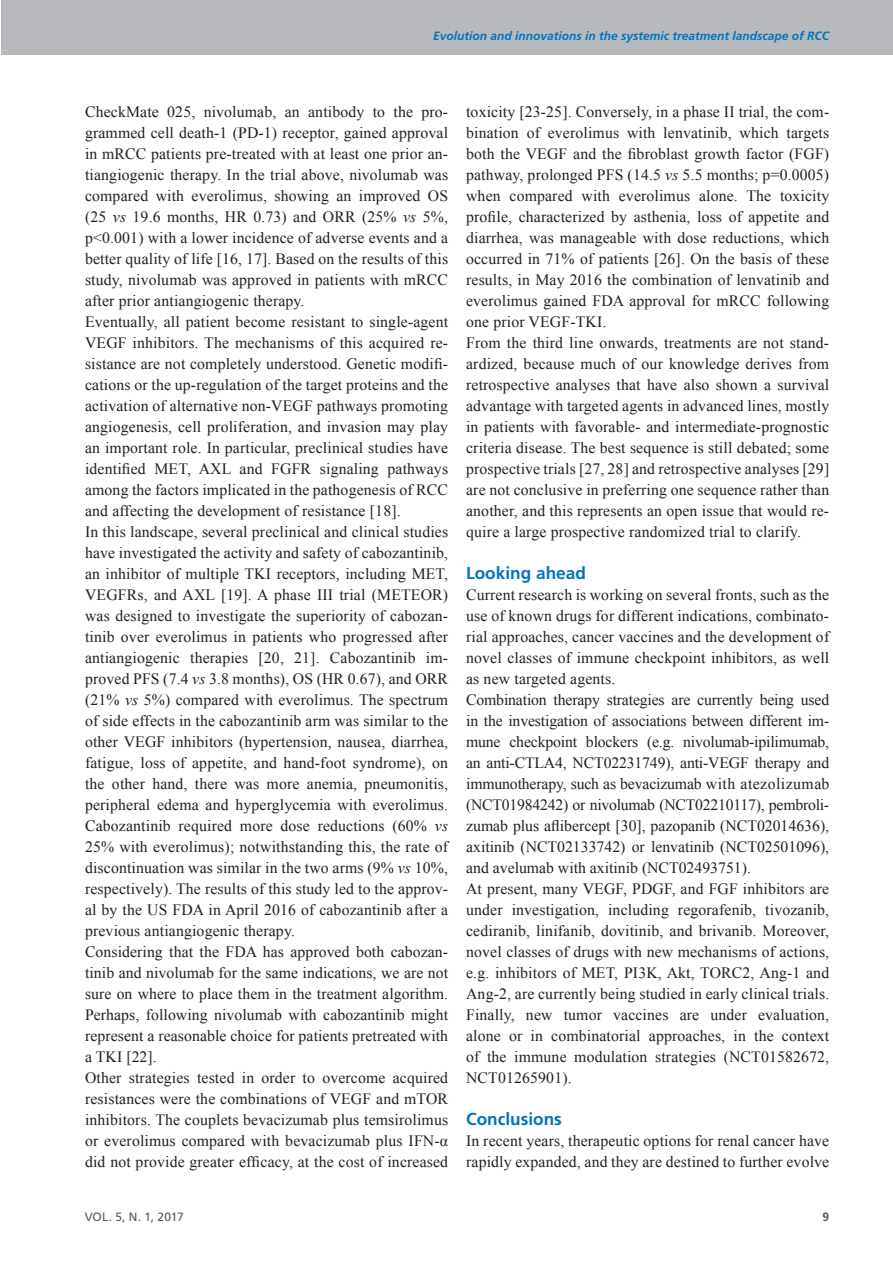
<style>
.page{position:relative;width:893px;height:1263px;background:#fff}
.page>*{position:absolute;margin:0;border:0;box-sizing:border-box;transform-origin:0 0}
.t1{font:700 17.25px "Frutiger";color:#0073bc}
.t2{font:15.75px/21px "Times New Roman";letter-spacing:.01em;color:#231f20}
.t3{font:italic 700 12px "Frutiger";color:#0073bc}
.t4{font:12px "Frutiger";letter-spacing:-.005em;color:#57585a}
.t5{font:700 12px "Frutiger";color:#57585a}
.s1{font-style:italic}
</style>
<div class="page">
<div style="left:1px;top:0;width:892px;height:55px;background:#b8b9bc"></div>
<p class="t3" style="left:433px;top:29px;width:398px">Evolution and innovations in the systemic treatment landscape of RCC</p>
<p class="t2" style="left:85px;top:101px;width:365px">CheckMate 025, nivolumab, an antibody to the pro&shy;grammed cell death-1 (PD-1) receptor, gained approval in mRCC patients pre-treated with at least one prior an&shy;tiangiogenic therapy. In the trial above, nivolumab was compared with everolimus, showing an improved OS (25 <span class="s1">vs</span> 19.6 months, HR 0.73) and ORR (25% <span class="s1">vs</span> 5%, p&lt;0.001) with a lower incidence of adverse events and a better quality of life [16, 17]. Based on the results of this study, nivolumab was approved in patients with mRCC after prior antiangiogenic therapy.<br>Eventually, all patient become resistant to single-agent VEGF inhibitors. The mechanisms of this acquired re&shy;sistance are not completely understood. Genetic modifi&shy;cations or the up-regulation of the target proteins and the activation of alternative non-VEGF pathways promoting angiogenesis, cell proliferation, and invasion may play an important role. In particular, preclinical studies have identified MET, AXL and FGFR signaling pathways among the factors implicated in the pathogenesis of RCC and affecting the development of resistance [18].<br>In this landscape, several preclinical and clinical studies have investigated the activity and safety of cabozantinib, an inhibitor of multiple TKI receptors, including MET, VEGFRs, and AXL [19]. A phase III trial (METEOR) was designed to investigate the superiority of cabozan&shy;tinib over everolimus in patients who progressed after antiangiogenic therapies [20, 21]. Cabozantinib im&shy;proved PFS (7.4 <span class="s1">vs</span> 3.8 months), OS (HR 0.67), and ORR (21% <span class="s1">vs</span> 5%) compared with everolimus. The spectrum of side effects in the cabozantinib arm was similar to the other VEGF inhibitors (hypertension, nausea, diarrhea, fatigue, loss of appetite, and hand-foot syndrome), on the other hand, there was more anemia, pneumonitis, peripheral edema and hyperglycemia with everolimus.<br>Cabozantinib required more dose reductions (60% <span class="s1">vs </span>25% with everolimus); notwithstanding this, the rate of discontinuation was similar in the two arms (9% <span class="s1">vs</span> 10%, respectively). The results of this study led to the approv&shy;al by the US FDA in April 2016 of cabozantinib after a previous antiangiogenic therapy.<br>Considering that the FDA has approved both cabozan&shy;tinib and nivolumab for the same indications, we are not sure on where to place them in the treatment algorithm.<br>Perhaps, following nivolumab with cabozantinib might represent a reasonable choice for patients pretreated with a TKI [22].<br>Other strategies tested in order to overcome acquired resistances were the combinations of VEGF and mTOR inhibitors. The couplets bevacizumab plus temsirolimus or everolimus compared with bevacizumab plus IFN-α did not provide greater efficacy, at the cost of increased</p>
<p class="t2" style="left:466px;top:101px;width:365px">toxicity [23-25]. Conversely, in a phase II trial, the com&shy;bination of everolimus with lenvatinib, which targets both the VEGF and the fibroblast growth factor (FGF) pathway, prolonged PFS (14.5 <span class="s1">vs</span> 5.5 months; p=0.0005) when compared with everolimus alone. The toxicity profile, characterized by asthenia, loss of appetite and diarrhea, was manageable with dose reductions, which occurred in 71% of patients [26]. On the basis of these results, in May 2016 the combination of lenvatinib and everolimus gained FDA approval for mRCC following one prior VEGF-TKI.<br>From the third line onwards, treatments are not stand&shy;ardized, because much of our knowledge derives from retrospective analyses that have also shown a survival advantage with targeted agents in advanced lines, mostly in patients with favorable- and intermediate-prognostic criteria disease. The best sequence is still debated; some prospective trials [27, 28] and retrospective analyses [29] are not conclusive in preferring one sequence rather than another, and this represents an open issue that would re&shy;quire a large prospective randomized trial to clarify.</p>
<p class="t1" style="left:466px;top:563px;width:121px">Looking ahead</p>
<p class="t2" style="left:466px;top:584px;width:365px">Current research is working on several fronts, such as the use of known drugs for different indications, combinato&shy;rial approaches, cancer vaccines and the development of novel classes of immune checkpoint inhibitors, as well as new targeted agents.<br>Combination therapy strategies are currently being used in the investigation of associations between different im&shy;mune checkpoint blockers (e.g. nivolumab-ipilimumab, an anti-CTLA4, NCT02231749), anti-VEGF therapy and immunotherapy, such as bevacizumab with atezolizumab (NCT01984242) or nivolumab (NCT02210117), pembroli&shy;zumab plus aflibercept [30], pazopanib (NCT02014636), axitinib (NCT02133742) or lenvatinib (NCT02501096), and avelumab with axitinib (NCT02493751).<br>At present, many VEGF, PDGF, and FGF inhibitors are under investigation, including regorafenib, tivozanib, cediranib, linifanib, dovitinib, and brivanib. Moreover, novel classes of drugs with new mechanisms of actions, e.g. inhibitors of MET, PI3K, Akt, TORC2, Ang-1 and Ang-2, are currently being studied in early clinical trials.<br>Finally, new tumor vaccines are under evaluation, alone or in combinatorial approaches, in the context of the immune modulation strategies (NCT01582672, NCT01265901).</p>
<p class="t1" style="left:466px;top:1109px;width:97px">Conclusions</p>
<p class="t2" style="left:466px;top:1130px;width:365px">In recent years, therapeutic options for renal cancer have rapidly expanded, and they are destined to further evolve</p>
<p class="t4" style="left:85px;top:1210px;width:100px">VOL. 5, N. 1, 2017</p>
<p class="t5" style="left:822px;top:1210px;width:8px">9</p>
</div>
